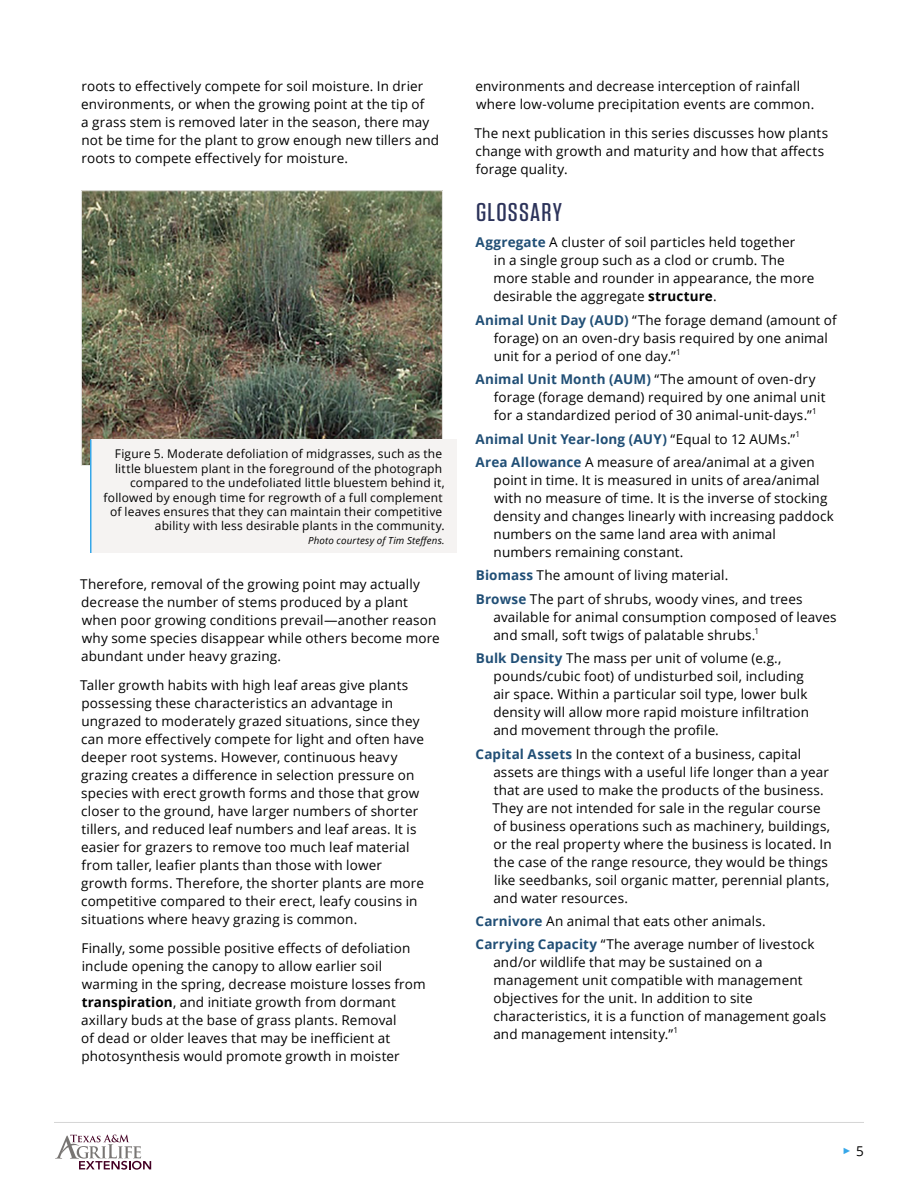
<style>
.page{position:relative;width:918px;height:1188px;background:#fff}
.page>*{position:absolute;margin:0;border:0;box-sizing:border-box;transform-origin:0 0}
.heading1{font:500 25.65px "Tungsten";letter-spacing:.04em;color:#2c335a;scale:1.11 1}
.references{font:13.5px/18px "Open Sans";letter-spacing:.01em;color:#000}
.Body{font:13.5px/18px "Open Sans";letter-spacing:.01em;color:#000}
.references-2{font:700 13.5px "Open Sans";letter-spacing:.005em;color:#214f76}
.Image_Captions{font:12px/14.4px "Open Sans";letter-spacing:.015em;color:#000;text-align:right}
.Image_Captions-2{font:italic 9.75px "Open Sans";letter-spacing:.02em;color:#000}
.t1{font:9px "Arial";color:#36a7e9}
.references-3{font:8.1px "Open Sans";color:#000}
.s1{font-weight:700}
.s2{font-weight:700;color:#214f76}
.s3{font-weight:400;color:#000}
.s4{font-family:"Open Sans";font-size:13.5px;color:#000}
</style>
<div class="page">
<hr style="left:54px;top:1122px;width:810px;height:1px;background:#d6d6d6">
<svg style="left:55px;top:1135px;width:96px;height:35px"></svg>
<img style="left:83px;top:192px;width:358px;height:272px">
<div style="left:91px;top:440px;width:365px;height:113px;background:#f5f3f2"></div>
<hr style="left:90px;top:440px;width:2px;height:113px;background:#36a7e9">
<p class="Body" style="left:81px;top:77px;width:360px">roots to effectively compete for soil moisture. In drier environments, or when the growing point at the tip of<br>a grass stem is removed later in the season, there may not be time for the plant to grow enough new tillers and roots to compete effectively for moisture.</p>
<p class="Image_Captions" style="left:104px;top:447px;width:343px">Figure 5. Moderate defoliation of midgrasses, such as the little bluestem plant in the foreground of the photograph compared to the undefoliated little bluestem behind it, followed by enough time for regrowth of a full complement of leaves ensures that they can maintain their competitive ability with less desirable plants in the community.</p>
<p class="Image_Captions-2" style="left:308px;top:534px;width:138px">Photo courtesy of Tim Steffens.</p>
<p class="Body" style="left:80px;top:575px;width:361px">Therefore, removal of the growing point may actually decrease the number of stems produced by a plant when poor growing conditions prevail—another reason why some species disappear while others become more abundant under heavy grazing.</p>
<p class="Body" style="left:80px;top:676px;width:345px">Taller growth habits with high leaf areas give plants possessing these characteristics an advantage in ungrazed to moderately grazed situations, since they can more effectively compete for light and often have deeper root systems. However, continuous heavy grazing creates a difference in selection pressure on species with erect growth forms and those that grow closer to the ground, have larger numbers of shorter tillers, and reduced leaf numbers and leaf areas. It is easier for grazers to remove too much leaf material from taller, leafier plants than those with lower growth forms. Therefore, the shorter plants are more competitive compared to their erect, leafy cousins in situations where heavy grazing is common.</p>
<p class="Body" style="left:81px;top:939px;width:346px">Finally, some possible positive effects of defoliation include opening the canopy to allow earlier soil warming in the spring, decrease moisture losses from <span class="s1">transpiration</span>, and initiate growth from dormant axillary buds at the base of grass plants. Removal<br>of dead or older leaves that may be inefficient at photosynthesis would promote growth in moister</p>
<p class="Body" style="left:475px;top:77px;width:340px">environments and decrease interception of rainfall where low-volume precipitation events are common.</p>
<p class="Body" style="left:474px;top:124px;width:355px">The next publication in this series discusses how plants change with growth and maturity and how that affects forage quality.</p>
<h1 class="heading1" style="left:476px;top:199px;width:79px">GLOSSARY</h1>
<p class="references" style="left:493px;top:233px;width:323px;text-indent:-18px"><span class="s2">Aggregate</span> A cluster of soil particles held together<br>in a single group such as a clod or crumb. The more stable and rounder in appearance, the more desirable the aggregate <span class="s1">structure</span>.</p>
<p class="references" style="left:494px;top:310px;width:345px;text-indent:-18px"><span class="s2">Animal Unit Day (AUD)</span> “The forage demand (amount of forage) on an oven-dry basis required by one animal unit for a period of one day.”<sup>1</sup></p>
<p class="references" style="left:494px;top:370px;width:333px;text-indent:-18px"><span class="s2">Animal Unit Month (AUM)</span> “The amount of oven-dry forage (forage demand) required by one animal unit for a standardized period of 30 animal-unit-days.”<sup>1</sup></p>
<p class="references-2" style="left:476px;top:429px;width:326px">Animal Unit Year-long (AUY) <span class="s3">“Equal to 12 AUMs.”</span><sup>1</sup></p>
<p class="references" style="left:493px;top:453px;width:342px;text-indent:-18px"><span class="s2">Area Allowance</span> A measure of area/animal at a given point in time. It is measured in units of area/animal with no measure of time. It is the inverse of stocking density and changes linearly with increasing paddock numbers on the same land area with animal numbers remaining constant.</p>
<p class="references" style="left:476px;top:566px;width:254px"><span class="s2">Biomass</span> The amount of living material.</p>
<p class="references" style="left:493px;top:589px;width:345px;text-indent:-18px"><span class="s2">Browse</span> The part of shrubs, woody vines, and trees available for animal consumption composed of leaves and small, soft twigs of palatable shrubs.</p>
<p class="references-3" style="left:754px;top:625px;width:6px">1</p>
<p class="references" style="left:493px;top:649px;width:317px;text-indent:-18px"><span class="s2">Bulk Density</span> The mass per unit of volume (e.g., pounds/cubic foot) of undisturbed soil, including air space. Within a particular soil type, lower bulk density will allow more rapid moisture infiltration and movement through the profile.</p>
<p class="references" style="left:492px;top:744px;width:341px;text-indent:-17px"><span class="s2">Capital Assets</span> In the context of a business, capital assets are things with a useful life longer than a year that are used to make the products of the business.<br>They are not intended for sale in the regular course of business operations such as machinery, buildings, or the real property where the business is located. In the case of the range resource, they would be things like seedbanks, soil organic matter, perennial plants, and water resources.</p>
<p class="references" style="left:476px;top:912px;width:292px"><span class="s2">Carnivore</span> An animal that eats other animals.</p>
<p class="references" style="left:493px;top:935px;width:334px;text-indent:-18px"><span class="s2">Carrying Capacity</span> “The average number of livestock and/or wildlife that may be sustained on a management unit compatible with management objectives for the unit. In addition to site characteristics, it is a function of management goals and management intensity.”</p>
<p class="references-3" style="left:673px;top:1025px;width:6px">1</p>
<p class="t1" style="left:843px;top:1145px;width:23px">► <span class="s4">5</span></p>
</div>
